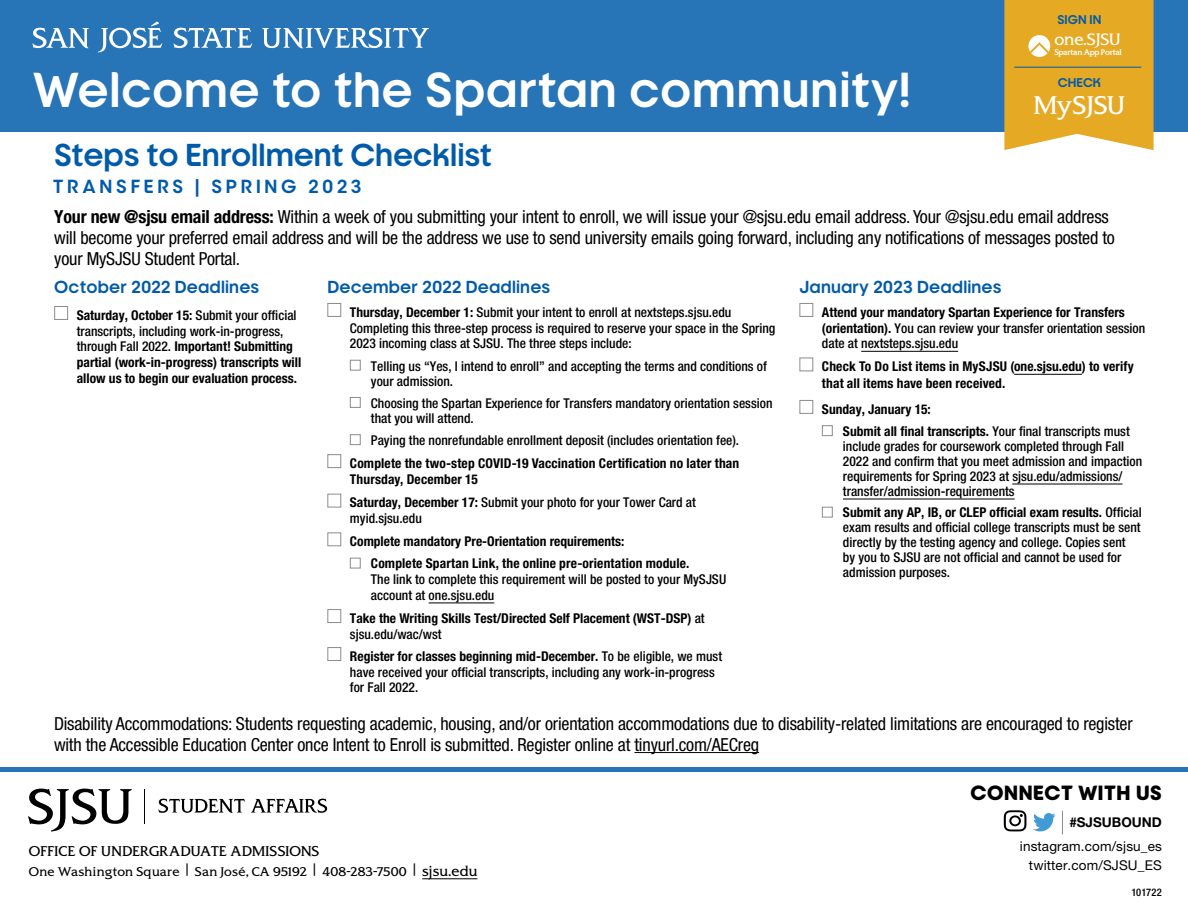
<style>
.page{position:relative;width:1188px;height:918px;background:#fff}
.page>*{position:absolute;margin:0;border:0;box-sizing:border-box;transform-origin:0 0}
.t1{font:46.5px "SJSU Pride D";letter-spacing:.015em;color:#fff}
.t2{font:30px "SJSU Pride D";letter-spacing:-.005em;color:#005baa}
.t3{font:24.15px "SJSU Spartan";color:#fff}
.t4{font:700 19.5px "SJSU Pride D";letter-spacing:.03em;color:#000}
.t5{font:condensed 18px/21px "Helvetica Neue LT Pro";letter-spacing:-.01em;color:#000}
.t6{font:18px "SJSU Pride D";letter-spacing:.205em;color:#005baa}
.t7{font:16.5px "SJSU Pride D";letter-spacing:.01em;color:#005baa}
.t8{font:15.6px "SJSU Spartan";color:#fff}
.t9{font:500 condensed 13.5px/15px "Helvetica Neue LT Pro";color:#000}
.t10{font:700 condensed 13.5px/15.8px "Helvetica Neue LT Pro";color:#000}
.t11{font:13.5px/19.5px "Helvetica Neue LT Pro";letter-spacing:.01em;color:#000;text-align:right}
.t12{font:13.5px "SJSU Spartan";letter-spacing:.01em;color:#000}
.t13{font:700 13.5px "Helvetica Neue LT Pro";color:#000}
.t14{font:12px "SJSU Spartan";letter-spacing:.02em;color:#000}
.t15{font:12px "SJSU Pride D";color:#005baa}
.t16{font:500 condensed 10.5px "Helvetica Neue LT Pro";letter-spacing:.015em;color:#000}
.t17{font:700 7.8px "SJSU Spartan";letter-spacing:-.04em;color:#fff}
.s1{font-weight:700}
.s2{font-weight:500}
.s3{font-size:13.5px}
</style>
<div class="page">
<svg style="left:1004px;top:810px;width:22px;height:21px"></svg>
<svg style="left:1033px;top:813px;width:23px;height:18px"></svg>
<svg style="left:1062px;top:811px;width:1px;height:23px"></svg>
<hr style="left:0;top:768px;width:1188px;height:4px;background:#2774b7">
<div style="left:0;top:0;width:1188px;height:131px;background:#2774b7"></div>
<svg style="left:173px;top:27px;width:79px;height:21px"></svg>
<svg style="left:32px;top:27px;width:57px;height:21px"></svg>
<svg style="left:262px;top:27px;width:167px;height:22px"></svg>
<svg style="left:98px;top:22px;width:64px;height:30px"></svg>
<svg style="left:1004px;top:0;width:150px;height:150px;background:#e5ae33"></svg>
<hr style="left:1014px;top:67px;width:127px;height:1px;background:#005baa">
<hr style="left:422px;top:879px;width:55px;height:1px;background:#000">
<hr style="left:144px;top:789px;width:1px;height:35px;background:#000">
<svg style="left:28px;top:788px;width:104px;height:44px"></svg>
<svg style="left:158px;top:799px;width:87px;height:14px"></svg>
<svg style="left:251px;top:799px;width:76px;height:14px"></svg>
<div style="left:54px;top:306px;width:14px;height:14px;border:1px solid #8a8c8e"></div>
<hr style="left:429px;top:603px;width:65px;height:1px;background:#000">
<div style="left:327px;top:303px;width:14px;height:14px;border:1px solid #8a8c8e"></div>
<div style="left:350px;top:360px;width:11px;height:11px;border:1px solid #8a8c8e"></div>
<div style="left:350px;top:397px;width:11px;height:11px;border:1px solid #8a8c8e"></div>
<div style="left:350px;top:434px;width:11px;height:11px;border:1px solid #8a8c8e"></div>
<div style="left:327px;top:454px;width:14px;height:14px;border:1px solid #8a8c8e"></div>
<div style="left:327px;top:494px;width:14px;height:13px;border:1px solid #8a8c8e"></div>
<div style="left:327px;top:532px;width:14px;height:14px;border:1px solid #8a8c8e"></div>
<div style="left:350px;top:558px;width:11px;height:10px;border:1px solid #8a8c8e"></div>
<div style="left:327px;top:609px;width:14px;height:14px;border:1px solid #8a8c8e"></div>
<div style="left:327px;top:647px;width:14px;height:14px;border:1px solid #8a8c8e"></div>
<hr style="left:861px;top:351px;width:97px;height:1px;background:#000">
<hr style="left:1014px;top:374px;width:68px;height:1px;background:#000">
<hr style="left:1012px;top:484px;width:111px;height:1px;background:#000">
<hr style="left:843px;top:499px;width:172px;height:1px;background:#000">
<div style="left:799px;top:303px;width:14px;height:14px;border:1px solid #8a8c8e"></div>
<div style="left:799px;top:358px;width:14px;height:13px;border:1px solid #8a8c8e"></div>
<div style="left:799px;top:400px;width:14px;height:14px;border:1px solid #8a8c8e"></div>
<div style="left:822px;top:425px;width:11px;height:11px;border:1px solid #8a8c8e"></div>
<div style="left:822px;top:507px;width:11px;height:10px;border:1px solid #8a8c8e"></div>
<hr style="left:634px;top:752px;width:125px;height:1px;background:#000">
<p class="t15" style="left:1058px;top:12px;width:45px">SIGN IN</p>
<h1 class="t1" style="left:32px;top:62px;width:880px">Welcome to the Spartan community!</h1>
<h2 class="t2" style="left:54px;top:136px;width:440px">Steps to Enrollment Checklist</h2>
<h3 class="t6" style="left:53px;top:175px;width:310px">TRANSFERS | SPRING 2023</h3>
<p class="t8" style="left:1054px;top:29px;width:68px">one.SJSU</p>
<p class="t17" style="left:1054px;top:47px;width:69px">Spartan App Portal</p>
<p class="t15" style="left:1058px;top:75px;width:45px">CHECK</p>
<h3 class="t3" style="left:1034px;top:90px;width:93px">MySJSU</h3>
<p class="t5" style="left:54px;top:206px;width:1062px"><span class="s1">Your new @sjsu email address:</span> Within a week of you submitting your intent to enroll, we will issue your @sjsu.edu email address. Your @sjsu.edu email address will become your preferred email address and will be the address we use to send university emails going forward, including any notifications of messages posted to your MySJSU Student Portal.</p>
<p class="t7" style="left:54px;top:277px;width:207px">October 2022 Deadlines</p>
<p class="t10" style="left:77px;top:307px;width:226px">Saturday, October 15: <span class="s2">Submit your official transcripts, including work-in-progress, through Fall 2022.</span> Important! Submitting partial (work-in-progress) transcripts will allow us to begin our evaluation process.</p>
<p class="t7" style="left:327px;top:277px;width:225px">December 2022 Deadlines</p>
<p class="t9" style="left:350px;top:304px;width:427px;line-height:15.8px"><span class="s1">Thursday, December 1:</span> Submit your intent to enroll at nextsteps.sjsu.edu<br>Completing this three-step process is required to reserve your space in the Spring<br>2023 incoming class at SJSU. The three steps include:</p>
<p class="t9" style="left:371px;top:358px;width:397px">Telling us “Yes, I intend to enroll” and accepting the terms and conditions of your admission.</p>
<p class="t9" style="left:371px;top:395px;width:403px">Choosing the Spartan Experience for Transfers mandatory orientation session that you will attend.</p>
<p class="t9" style="left:371px;top:433px;width:370px">Paying the nonrefundable enrollment deposit (includes orientation fee).</p>
<p class="t10" style="left:350px;top:455px;width:391px;line-height:16.5px">Complete the two-step COVID-19 Vaccination Certification no later than<br>Thursday, December 15</p>
<p class="t9" style="left:350px;top:495px;width:348px;line-height:15.8px"><span class="s1">Saturday, December 17:</span> Submit your photo for your Tower Card at myid.sjsu.edu</p>
<p class="t10" style="left:371px;top:530px;width:320px;line-height:22.2px;text-indent:-21px">Complete mandatory Pre-Orientation requirements:<br>Complete Spartan Link, the online pre-orientation module.</p>
<p class="t9" style="left:371px;top:571px;width:357px;line-height:15.8px">The link to complete this requirement will be posted to your MySJSU account at one.sjsu.edu</p>
<p class="t10" style="left:350px;top:610px;width:356px">Take the Writing Skills Test/Directed Self Placement (WST-DSP) <span class="s2">at sjsu.edu/wac/wst</span></p>
<p class="t9" style="left:350px;top:648px;width:374px;line-height:15.8px"><span class="s1">Register for classes beginning mid-December.</span> To be eligible, we must have received your official transcripts, including any work-in-progress for Fall 2022.</p>
<p class="t7" style="left:799px;top:277px;width:204px">January 2023 Deadlines</p>
<p class="t9" style="left:822px;top:304px;width:325px;line-height:15.8px"><span class="s1">Attend your mandatory Spartan Experience for Transfers (orientation).</span> You can review your transfer orientation session date at nextsteps.sjsu.edu</p>
<p class="t10" style="left:822px;top:358px;width:313px;line-height:16.5px">Check To Do List items in MySJSU (one.sjsu.edu) to verify that all items have been received.</p>
<p class="t10" style="left:843px;top:398px;width:288px;line-height:22.2px;text-indent:-21px">Sunday, January 15:<br>Submit all final transcripts. <span class="s2">Your final transcripts must</span></p>
<p class="t9" style="left:843px;top:439px;width:301px">include grades for coursework completed through Fall 2022 and confirm that you meet admission and impaction requirements for Spring 2023 at sjsu.edu/admissions/ transfer/admission-requirements</p>
<p class="t9" style="left:843px;top:505px;width:300px"><span class="s1">Submit any AP, IB, or CLEP official exam results.</span> Official exam results and official college transcripts must be sent directly by the testing agency and college. Copies sent<br>by you to SJSU are not official and cannot be used for admission purposes.</p>
<p class="t5" style="left:54px;top:713px;width:1080px">Disability Accommodations: Students requesting academic, housing, and/or orientation accommodations due to disability-related limitations are encouraged to register with the Accessible Education Center once Intent to Enroll is submitted. Register online at tinyurl.com/AECreg</p>
<p class="t12" style="left:29px;top:843px;width:292px">OFFICE OF UNDERGRADUATE ADMISSIONS</p>
<p class="t14" style="left:29px;top:864px;width:450px">One Washington Square | San José, CA 95192 | 408-283-7500 | <span class="s3">sjsu.edu</span></p>
<h3 class="t4" style="left:971px;top:781px;width:193px">CONNECT WITH US</h3>
<p class="t13" style="left:1069px;top:814px;width:94px">#SJSUBOUND</p>
<p class="t11" style="left:1020px;top:836px;width:143px">instagram.com/sjsu_es twitter.com/SJSU_ES</p>
<p class="t16" style="left:1131px;top:886px;width:32px">101722</p>
</div>
